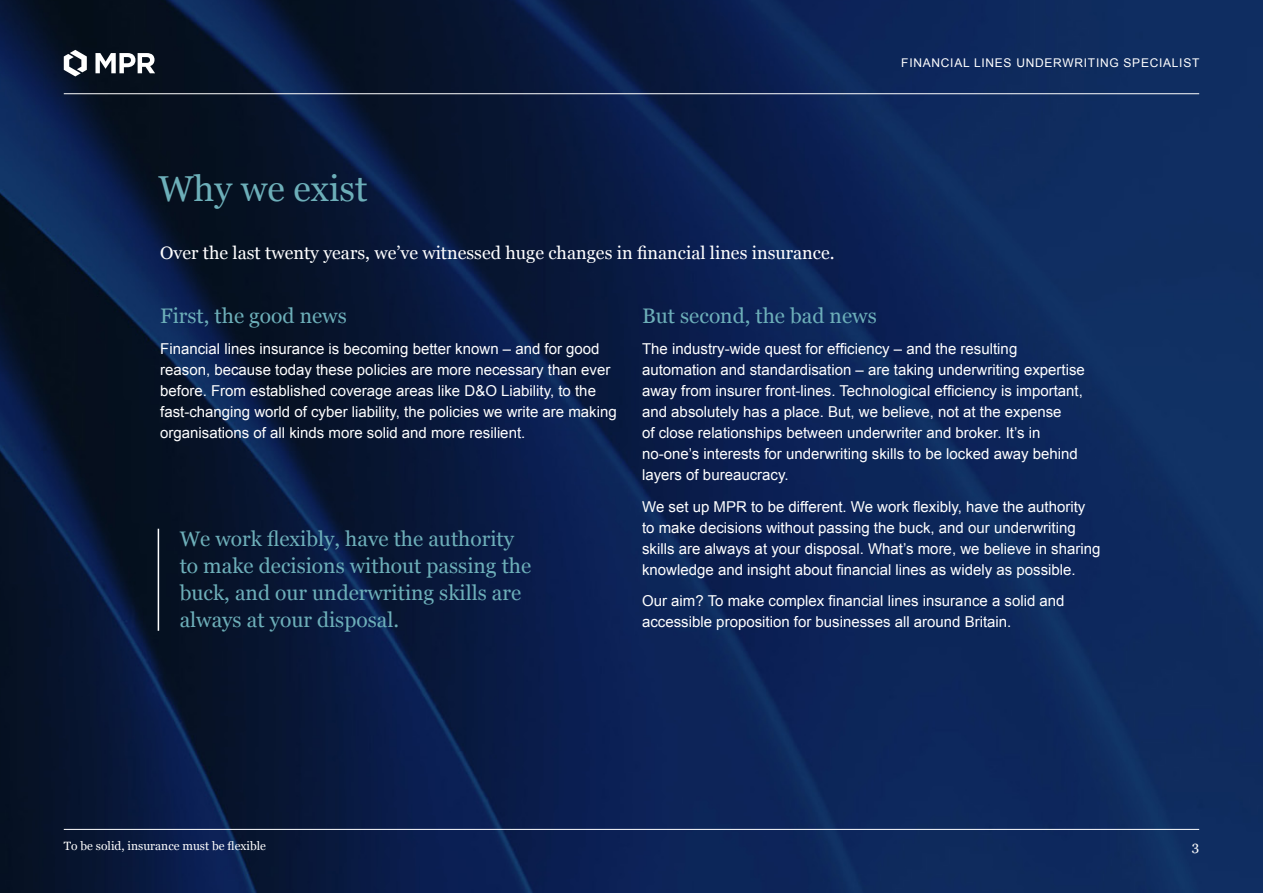
<style>
.page{position:relative;width:1263px;height:893px;background:#fff}
.page>*{position:absolute;margin:0;border:0;box-sizing:border-box;transform-origin:0 0}
.t1{font:36px "Georgia";color:#6dafb9}
.t2{font:21px/27px "Georgia";color:#6dafb9}
.t3{font:18px "Georgia";color:#fff}
.t4{font:15px/21px "Arial";color:#fff}
.t5{font:13.5px "Georgia";color:#fff}
.t6{font:12px "Arial";letter-spacing:.06em;color:#fff}
.t7{font:12px "Georgia";color:#fff}
</style>
<div class="page">
<img style="left:0;top:0;width:1263px;height:893px">
<hr style="left:64px;top:829px;width:1135px;height:1px;background:#fff">
<hr style="left:64px;top:93px;width:1135px;height:1px;background:#fff">
<svg style="left:64px;top:50px;width:23px;height:26px"></svg>
<svg style="left:95px;top:53px;width:60px;height:20px"></svg>
<hr style="left:158px;top:529px;width:1px;height:102px;background:#fff">
<h1 class="t1" style="left:158px;top:162px;width:211px">Why we exist</h1>
<p class="t3" style="left:160px;top:240px;width:676px">Over the last twenty years, we’ve witnessed huge changes in financial lines insurance.</p>
<p class="t6" style="left:901px;top:55px;width:300px">FINANCIAL LINES UNDERWRITING SPECIALIST</p>
<h2 class="t2" style="left:160px;top:301px;width:188px">First, the good news</h2>
<p class="t4" style="left:160px;top:339px;width:458px">Financial lines insurance is becoming better known – and for good reason, because today these policies are more necessary than ever before. From established coverage areas like D&amp;O Liability, to the fast-changing world of cyber liability, the policies we write are making organisations of all kinds more solid and more resilient.</p>
<h2 class="t2" style="left:180px;top:524px;width:353px">We work flexibly, have the authority to make decisions without passing the buck, and our underwriting skills are always at your disposal.</h2>
<h2 class="t2" style="left:642px;top:301px;width:236px">But second, the bad news</h2>
<p class="t4" style="left:642px;top:339px;width:444px">The industry-wide quest for efficiency – and the resulting automation and standardisation – are taking underwriting expertise away from insurer front-lines. Technological efficiency is important, and absolutely has a place. But, we believe, not at the expense<br>of close relationships between underwriter and broker. It’s in no-one’s interests for underwriting skills to be locked away behind layers of bureaucracy.</p>
<p class="t4" style="left:642px;top:496px;width:460px">We set up MPR to be different. We work flexibly, have the authority to make decisions without passing the buck, and our underwriting skills are always at your disposal. What’s more, we believe in sharing knowledge and insight about financial lines as widely as possible.</p>
<p class="t4" style="left:642px;top:591px;width:424px">Our aim? To make complex financial lines insurance a solid and accessible proposition for businesses all around Britain.</p>
<p class="t7" style="left:64px;top:837px;width:204px">To be solid, insurance must be flexible</p>
<p class="t5" style="left:1192px;top:836px;width:9px">3</p>
</div>
